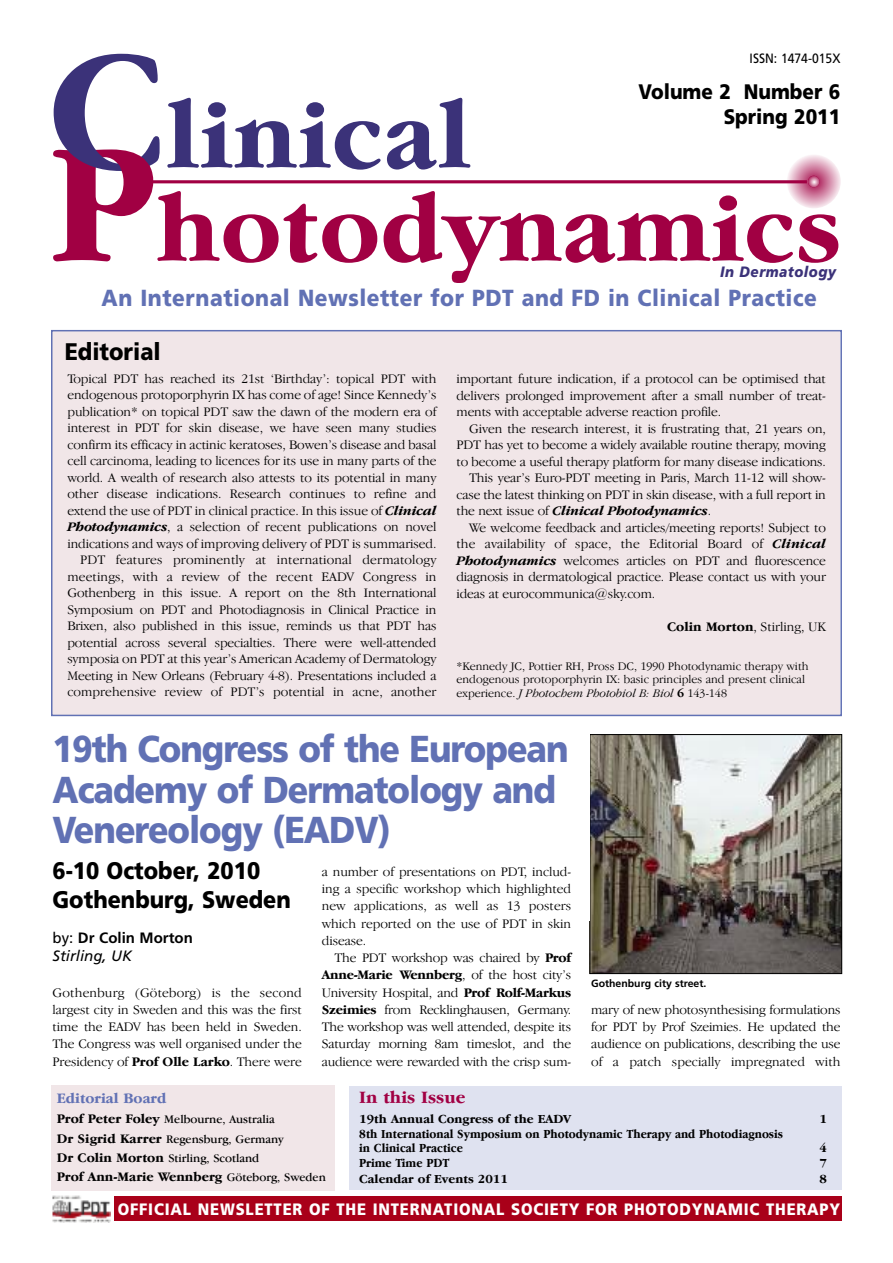
<style>
.page{position:relative;width:893px;height:1263px;background:#fff}
.page>*{position:absolute;margin:0;border:0;box-sizing:border-box;transform-origin:0 0}
.t1{font:700 100.5px "Garamond IT Cby BT";letter-spacing:.005em;color:#a10043}
.t2{font:700 100.5px "Garamond IT Cby BT";letter-spacing:.01em;color:#3b3279}
.t3{font:900 37.5px/40.5px "Frutiger";letter-spacing:-.03em;color:#6171b4;scale:.9 1}
.t4{font:900 24px/28.5px "Frutiger";color:#000;scale:.9 1}
.t5{font:900 23.25px "Frutiger";letter-spacing:.025em;color:#6171b4;scale:.9 1}
.t6{font:900 21px/25.2px "Frutiger";color:#000;text-align:right;scale:.9 1}
.t7{font:700 18px "Garamond IT Cby BT";color:#a10043}
.t8{font:900 16.5px "Frutiger";letter-spacing:.055em;color:#fff;scale:.9 1}
.t9{font:700 15px/18px "Frutiger";color:#000}
.t10{font:700 15px "Garamond IT Cby BT";color:#6171b4}
.t11{font:italic 900 15px "Frutiger";letter-spacing:.035em;color:#3b3279;scale:.9 1}
.t12{font:300 13.5px/16.5px "Garamond IT Cby BT";letter-spacing:-.005em;color:#000;text-align:justify}
.t13{font:700 13.5px "Garamond IT Cby BT";color:#000}
.t14{font:italic 700 13.5px "Garamond IT Cby BT";letter-spacing:-.005em;color:#000}
.t15{font:13.5px "Frutiger";color:#000;scale:.9 1}
.t16{font:700 12.75px/13.5px "Garamond IT Cby BT";color:#000;scale:.9 1}
.t17{font:700 12.75px "Garamond IT Cby BT";color:#000}
.t18{font:300 12px/13.5px "Garamond IT Cby BT";color:#000}
.t19{font:12px/19.2px "Garamond IT Cby BT";color:#000}
.t20{font:700 10.5px "Frutiger";color:#000}
.s1{font-size:175.65px}
.s2{font-weight:700;font-style:italic}
.s3{font-weight:300;font-style:normal}
.s4{font-weight:700}
.s5{font-style:italic}
.s6{font-weight:400}
.s7{font-weight:400;font-style:italic}
.s8{font-weight:700;font-size:13.5px}
.s9{font-weight:400;font-size:12px}
</style>
<div class="page">
<svg style="left:787px;top:154px;width:54px;height:54px;background:#dfa8bf"></svg>
<hr style="left:144px;top:180px;width:663px;height:3px;background:#a10043">
<svg style="left:808px;top:176px;width:11px;height:11px"></svg>
<svg style="left:118px;top:157px;width:32px;height:16px"></svg>
<div style="left:349px;top:1086px;width:493px;height:104px;background:#dfe2f0"></div>
<div style="left:51px;top:1085px;width:283px;height:106px;background:#f1e6e8"></div>
<img style="left:52px;top:1195px;width:59px;height:27px">
<div style="left:115px;top:1196px;width:727px;height:25px;background:#a90019"></div>
<div style="left:52px;top:331px;width:788px;height:384px;background:#f1e6e8"></div>
<div style="left:51px;top:330px;width:791px;height:386px;border:2px solid #6171b4"></div>
<img style="left:592px;top:736px;width:248px;height:236px">
<div style="left:590px;top:734px;width:252px;height:240px;border:1px solid #000"></div>
<p class="t15" style="left:750px;top:53px;width:102px">ISSN: 1474-015X</p>
<h1 class="t2" style="left:48px;top:105px;width:424px"><span class="s1">C</span>linical</h1>
<h3 class="t6" style="left:638px;top:81px;width:226px">Volume 2 Number 6<br>Spring 2011</h3>
<h1 class="t1" style="left:48px;top:198px;width:795px"><span class="s1">P</span>hotodynamics</h1>
<p class="t11" style="left:720px;top:266px;width:130px">In Dermatology</p>
<h3 class="t5" style="left:102px;top:289px;width:796px">An International Newsletter for PDT and FD in Clinical Practice</h3>
<h3 class="t4" style="left:65px;top:339px;width:108px">Editorial</h3>
<p class="t12" style="left:67px;top:371px;width:371px;text-align:right">Topical PDT has reached its 21st ‘Birthday’: topical PDT with endogenous protoporphyrin IX has come of age! Since Kennedy’s publication* on topical PDT saw the dawn of the modern era of interest in PDT for skin disease, we have seen many studies confirm its efficacy in actinic keratoses, Bowen’s disease and basal cell carcinoma, leading to licences for its use in many parts of the world. A wealth of research also attests to its potential in many other disease indications. Research continues to refine and extend the use of PDT in clinical practice. In this issue of <span class="s2">Clinical Photodynamics</span>, a selection of recent publications on novel indications and ways of improving delivery of PDT is summarised.<br>PDT features prominently at international dermatology meetings, with a review of the recent EADV Congress in Gothenberg in this issue. A report on the 8th International Symposium on PDT and Photodiagnosis in Clinical Practice in Brixen, also published in this issue, reminds us that PDT has potential across several specialties. There were well-attended symposia on PDT at this year’s American Academy of Dermatology Meeting in New Orleans (February 4-8). Presentations included a comprehensive review of PDT’s potential in acne, another</p>
<p class="t12" style="left:456px;top:372px;width:371px">important future indication, if a protocol can be optimised that delivers prolonged improvement after a small number of treat&shy;ments with acceptable adverse reaction profile.</p>
<p class="t12" style="left:469px;top:421px;width:358px">Given the research interest, it is frustrating that, 21 years on,</p>
<p class="t12" style="left:456px;top:438px;width:371px">PDT has yet to become a widely available routine therapy, moving</p>
<p class="t12" style="left:456px;top:454px;width:371px">to become a useful therapy platform for many disease indications.</p>
<p class="t12" style="left:469px;top:471px;width:358px">This year’s Euro-PDT meeting in Paris, March 11-12 will show-</p>
<p class="t12" style="left:456px;top:487px;width:371px">case the latest thinking on PDT in skin disease, with a full report in</p>
<p class="t14" style="left:456px;top:506px;width:256px"><span class="s3">the next issue of</span> Clinical Photodynamics<span class="s3">.</span></p>
<p class="t12" style="left:469px;top:520px;width:358px">We welcome feedback and articles/meeting reports! Subject to</p>
<p class="t12" style="left:456px;top:537px;width:371px">the availability of space, the Editorial Board of <span class="s2">Clinical</span></p>
<p class="t12" style="left:456px;top:553px;width:371px"><span class="s2">Photodynamics</span> welcomes articles on PDT and fluorescence</p>
<p class="t12" style="left:456px;top:570px;width:371px">diagnosis in dermatological practice. Please contact us with your</p>
<p class="t12" style="left:456px;top:586px;width:200px">ideas at eurocommunica@sky.com.</p>
<p class="t12" style="left:667px;top:619px;width:160px"><span class="s4">Colin Morton</span>, Stirling, UK</p>
<p class="t18" style="left:456px;top:660px;width:354px">*Kennedy JC, Pottier RH, Pross DC, 1990 Photodynamic therapy with endogenous protoporphyrin IX: basic principles and present clinical experience. <span class="s5">J Photochem Photobiol B: Biol</span> <span class="s4">6</span> 143-148</p>
<h2 class="t3" style="left:53px;top:732px;width:575px">19th Congress of the European<br>Academy of Dermatology and<br>Venereology (EADV)</h2>
<h3 class="t4" style="left:53px;top:858px;width:266px">6-10 October, 2010<br>Gothenburg, Sweden</h3>
<p class="t9" style="left:53px;top:930px;width:142px"><span class="s6">by:</span> Dr Colin Morton<br><span class="s7">Stirling, UK</span></p>
<p class="t12" style="left:53px;top:985px;width:251px;line-height:17.2px">Gothenburg (Göteborg) is the second largest city in Sweden and this was the first time the EADV has been held in Sweden.<br>The Congress was well organised under the Presidency of <span class="s4">Prof Olle Larko</span>. There were</p>
<p class="t12" style="left:322px;top:864px;width:251px;line-height:17.2px">a number of presentations on PDT, includ&shy;ing a specific workshop which highlighted new applications, as well as 13 posters which reported on the use of PDT in skin disease.</p>
<p class="t12" style="left:322px;top:950px;width:251px;line-height:17.2px;text-indent:13px">The PDT workshop was chaired by <span class="s4">Prof Anne-Marie Wennberg</span>, of the host city’s University Hospital, and <span class="s4">Prof Rolf-Markus Szeimies</span> from Recklinghausen, Germany.<br>The workshop was well attended, despite its Saturday morning 8am timeslot, and the audience were rewarded with the crisp sum-</p>
<p class="t20" style="left:591px;top:979px;width:117px">Gothenburg city street.</p>
<p class="t12" style="left:591px;top:1002px;width:251px;line-height:17.2px">mary of new photosynthesising formulations for PDT by Prof Szeimies. He updated the audience on publications, describing the use of a patch specially impregnated with</p>
<p class="t10" style="left:57px;top:1093px;width:111px">Editorial Board</p>
<p class="t19" style="left:57px;top:1111px;width:229px"><span class="s8">Prof Peter Foley</span> Melbourne, Australia<br><span class="s8">Dr Sigrid Karrer</span> Regensburg, Germany<br><span class="s8">Dr Colin Morton</span> Stirling, Scotland</p>
<p class="t13" style="left:57px;top:1173px;width:271px">Prof Ann-Marie Wennberg <span class="s9">Göteborg, Sweden</span></p>
<h3 class="t7" style="left:359px;top:1091px;width:108px">In this Issue</h3>
<p class="t17" style="left:359px;top:1115px;width:213px">19th Annual Congress of the EADV</p>
<p class="t17" style="left:819px;top:1115px;width:9px">1</p>
<p class="t16" style="left:359px;top:1129px;width:472px">8th International Symposium on Photodynamic Therapy and Photodiagnosis in Clinical Practice</p>
<p class="t17" style="left:819px;top:1144px;width:9px">4</p>
<p class="t16" style="left:359px;top:1158px;width:102px">Prime Time PDT</p>
<p class="t17" style="left:819px;top:1159px;width:9px">7</p>
<p class="t17" style="left:359px;top:1175px;width:150px">Calendar of Events 2011</p>
<p class="t17" style="left:819px;top:1175px;width:9px">8</p>
<p class="t8" style="left:118px;top:1202px;width:804px">OFFICIAL NEWSLETTER OF THE INTERNATIONAL SOCIETY FOR PHOTODYNAMIC THERAPY</p>
</div>
